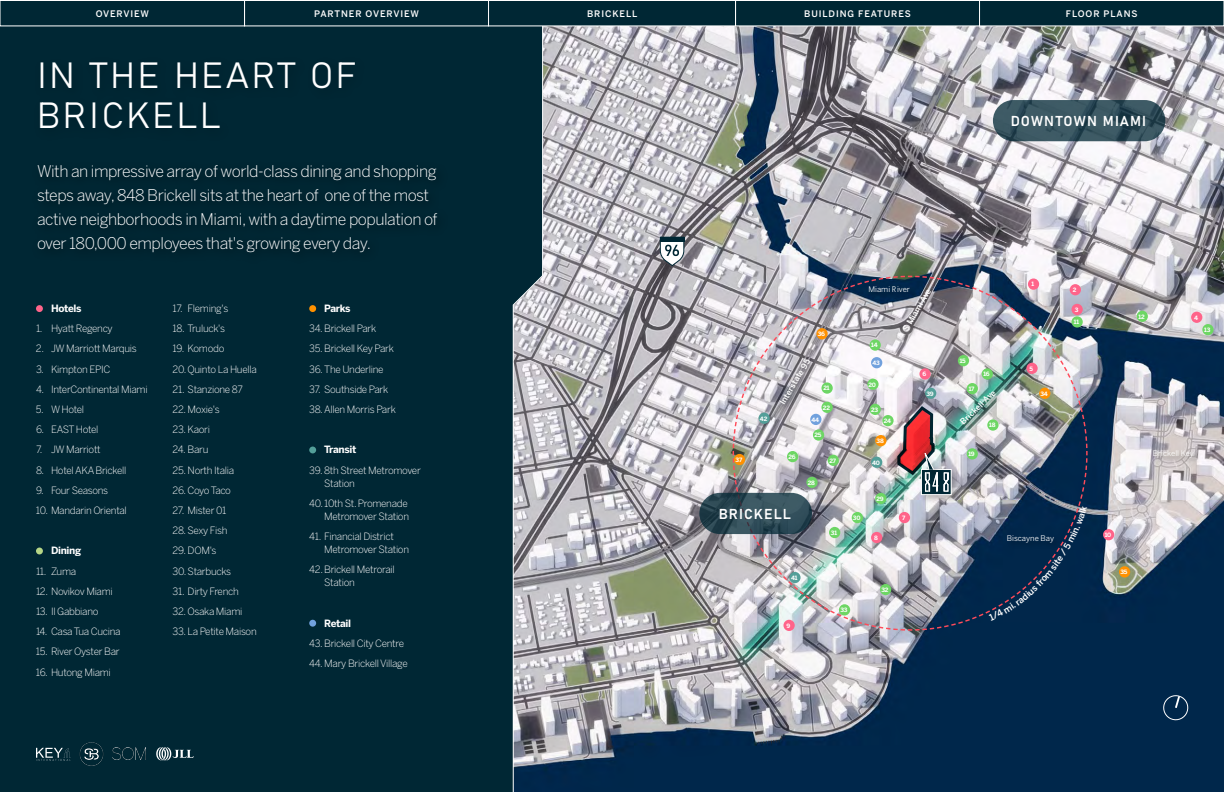
<style>
.page{position:relative;width:1224px;height:792px;background:#002734}
.page>*{position:absolute;margin:0;border:0;box-sizing:border-box;transform-origin:0 0}
.t1{font:36px/40px "Bahnschrift";letter-spacing:.075em;color:#fff}
.t2{font:300 16px/24px "Benton Sans";letter-spacing:-.03em;color:#fff}
.t3{font:14.2px "Bahnschrift";letter-spacing:.075em;color:#fff}
.t4{font:300 10px/13px "Benton Sans";letter-spacing:-.03em;color:#fff}
.t5{font:700 10px "Benton Sans";letter-spacing:-.03em;color:#fff}
.t6{font:500 9px "Benton Sans";letter-spacing:.1em;color:#fff}
.t7{font:500 8.3px "Benton Sans";color:#fff}
.t8{font:7.7px "Benton Sans";color:#fff}
.t9{font:700 5.9px "Benton Sans";letter-spacing:-.03em;color:#fff}
</style>
<div class="page">
<img style="left:543px;top:26px;width:681px;height:766px">
<svg style="left:993px;top:100px;width:172px;height:41px;background:#35525d"></svg>
<svg style="left:699px;top:493px;width:113px;height:41px"></svg>
<div style="left:1152px;top:449px;width:50px;height:17px;background:#000;opacity:.43"></div>
<svg style="left:1161px;top:693px;width:28px;height:29px"></svg>
<div style="left:36px;top:305px;width:7px;height:7px;background:#ff648a;border-radius:50%"></div>
<div style="left:36px;top:548px;width:7px;height:6px;background:#b6d687;border-radius:50%"></div>
<div style="left:309px;top:305px;width:7px;height:7px;background:#ff9100;border-radius:50%"></div>
<div style="left:309px;top:447px;width:7px;height:6px;background:#539f99;border-radius:50%"></div>
<div style="left:309px;top:620px;width:7px;height:7px;background:#71a1dd;border-radius:50%"></div>
<div style="left:1137px;top:311px;width:11px;height:11px;background:#6dd664;border-radius:50%"></div>
<div style="left:1202px;top:324px;width:12px;height:11px;background:#6dd664;border-radius:50%"></div>
<div style="left:1119px;top:566px;width:11px;height:12px;background:#ff9100;border-radius:50%"></div>
<div style="left:1103px;top:529px;width:11px;height:11px;background:#ff648a;border-radius:50%"></div>
<div style="left:1191px;top:312px;width:11px;height:11px;background:#ff648a;border-radius:50%"></div>
<svg style="left:659px;top:236px;width:26px;height:31px"></svg>
<svg style="left:513px;top:26px;width:30px;height:766px"></svg>
<svg style="left:156px;top:747px;width:38px;height:14px"></svg>
<svg style="left:36px;top:748px;width:35px;height:13px"></svg>
<img style="left:79px;top:743px;width:25px;height:23px">
<img style="left:112px;top:748px;width:33px;height:11px">
<div style="left:0;top:0;width:245px;height:26px;border:1px solid #fff"></div>
<div style="left:244px;top:0;width:245px;height:26px;border:1px solid #fff"></div>
<div style="left:488px;top:0;width:248px;height:26px;border:1px solid #fff"></div>
<div style="left:735px;top:0;width:245px;height:26px;border:1px solid #fff"></div>
<div style="left:979px;top:0;width:245px;height:26px;border:1px solid #fff"></div>
<img style="left:732px;top:275px;width:356px;height:356px">
<p class="t6" style="left:96px;top:8px;width:55px">OVERVIEW</p>
<p class="t6" style="left:314px;top:8px;width:106px">PARTNER OVERVIEW</p>
<p class="t6" style="left:587px;top:8px;width:52px">BRICKELL</p>
<p class="t6" style="left:804px;top:8px;width:108px">BUILDING FEATURES</p>
<p class="t6" style="left:1066px;top:8px;width:73px">FLOOR PLANS</p>
<h1 class="t1" style="left:37px;top:53px;width:321px">IN THE HEART OF<br>BRICKELL</h1>
<h2 class="t2" style="left:37px;top:159px;width:402px">With an impressive array of world-class dining and shopping steps away, 848 Brickell sits at the heart of one of the most active neighborhoods in Miami, with a daytime population of over 180,000 employees that's growing every day.</h2>
<p class="t5" style="left:51px;top:302px;width:32px">Hotels</p>
<p class="t4" style="left:36px;top:322px;width:78px">1. Hyatt Regency</p>
<p class="t4" style="left:36px;top:342px;width:102px">2. JW Marriott Marquis</p>
<p class="t4" style="left:36px;top:363px;width:76px">3. Kimpton EPIC</p>
<p class="t4" style="left:36px;top:383px;width:113px">4. InterContinental Miami</p>
<p class="t4" style="left:36px;top:403px;width:50px">5. W Hotel</p>
<p class="t4" style="left:36px;top:423px;width:64px">6. EAST Hotel</p>
<p class="t4" style="left:36px;top:443px;width:66px">7. JW Marriott</p>
<p class="t4" style="left:36px;top:464px;width:92px">8. Hotel AKA Brickell</p>
<p class="t4" style="left:36px;top:484px;width:74px">9. Four Seasons</p>
<p class="t4" style="left:36px;top:504px;width:92px">10. Mandarin Oriental</p>
<p class="t5" style="left:51px;top:545px;width:32px">Dining</p>
<p class="t4" style="left:36px;top:565px;width:42px">11. Zuma</p>
<p class="t4" style="left:36px;top:585px;width:78px">12. Novikov Miami</p>
<p class="t4" style="left:36px;top:605px;width:64px">13. Il Gabbiano</p>
<p class="t4" style="left:36px;top:625px;width:86px">14. Casa Tua Cucina</p>
<p class="t4" style="left:36px;top:645px;width:85px">15. River Oyster Bar</p>
<p class="t4" style="left:36px;top:666px;width:76px">16. Hutong Miami</p>
<p class="t4" style="left:173px;top:302px;width:57px">17. Fleming's</p>
<p class="t4" style="left:173px;top:322px;width:54px">18. Truluck's</p>
<p class="t4" style="left:173px;top:339px;width:86px;line-height:20.2px">19. Komodo<br>20.Quinto La Huella</p>
<p class="t4" style="left:173px;top:383px;width:72px">21. Stanzione 87</p>
<p class="t4" style="left:173px;top:403px;width:49px">22. Moxie's</p>
<p class="t4" style="left:173px;top:423px;width:39px">23. Kaori</p>
<p class="t4" style="left:173px;top:443px;width:37px">24. Baru</p>
<p class="t4" style="left:173px;top:464px;width:63px">25. North Italia</p>
<p class="t4" style="left:173px;top:484px;width:60px">26. Coyo Taco</p>
<p class="t4" style="left:173px;top:504px;width:55px">27. Mister 01</p>
<p class="t4" style="left:173px;top:524px;width:56px">28. Sexy Fish</p>
<p class="t4" style="left:173px;top:541px;width:60px;line-height:20.2px">29. DOM's<br>30.Starbucks</p>
<p class="t4" style="left:173px;top:585px;width:68px">31. Dirty French</p>
<p class="t4" style="left:173px;top:605px;width:71px">32. Osaka Miami</p>
<p class="t4" style="left:173px;top:625px;width:86px">33. La Petite Maison</p>
<p class="t5" style="left:324px;top:302px;width:28px">Parks</p>
<p class="t4" style="left:309px;top:322px;width:69px">34. Brickell Park</p>
<p class="t4" style="left:309px;top:342px;width:86px">35. Brickell Key Park</p>
<p class="t4" style="left:309px;top:363px;width:76px">36. The Underline</p>
<p class="t4" style="left:309px;top:383px;width:81px">37. Southside Park</p>
<p class="t4" style="left:309px;top:403px;width:88px">38. Allen Morris Park</p>
<p class="t5" style="left:324px;top:444px;width:34px">Transit</p>
<p class="t4" style="left:324px;top:464px;width:98px;text-indent:-15px">39. 8th Street Metromover<br>Station</p>
<p class="t4" style="left:309px;top:497px;width:101px;text-align:right">40.10th St. Promenade<br>Metromover Station</p>
<p class="t4" style="left:324px;top:530px;width:86px;text-indent:-15px">41. Financial District<br>Metromover Station</p>
<p class="t4" style="left:324px;top:563px;width:72px;text-indent:-15px">42.Brickell Metrorail<br>Station</p>
<p class="t5" style="left:324px;top:617px;width:28px">Retail</p>
<p class="t4" style="left:309px;top:637px;width:96px">43. Brickell City Centre</p>
<p class="t4" style="left:309px;top:657px;width:100px">44. Mary Brickell Village</p>
<h3 class="t3" style="left:1011px;top:111px;width:137px">DOWNTOWN MIAMI</h3>
<p class="t9" style="left:818px;top:330px;width:9px">36</p>
<p class="t8" style="left:869px;top:285px;width:43px">Miami River</p>
<p class="t7" style="left:901px;top:328px;width:49px;rotate:-60deg">S Miami Ave</p>
<p class="t9" style="left:871px;top:342px;width:8px">14</p>
<p class="t7" style="left:777px;top:401px;width:53px;rotate:-59deg">Interstate 95</p>
<p class="t9" style="left:872px;top:359px;width:9px">43</p>
<p class="t9" style="left:869px;top:381px;width:9px">20</p>
<p class="t9" style="left:823px;top:385px;width:8px">21</p>
<p class="t9" style="left:823px;top:404px;width:9px">22</p>
<p class="t9" style="left:871px;top:406px;width:9px">23</p>
<p class="t9" style="left:736px;top:456px;width:8px">37</p>
<p class="t9" style="left:760px;top:415px;width:9px">42</p>
<p class="t9" style="left:811px;top:416px;width:9px">44</p>
<p class="t9" style="left:788px;top:453px;width:9px">26</p>
<p class="t9" style="left:814px;top:431px;width:9px">25</p>
<p class="t9" style="left:808px;top:479px;width:9px">28</p>
<p class="t9" style="left:829px;top:457px;width:8px">27</p>
<h3 class="t3" style="left:719px;top:503px;width:74px">BRICKELL</h3>
<p class="t9" style="left:831px;top:529px;width:8px">31</p>
<p class="t9" style="left:884px;top:417px;width:9px">24</p>
<p class="t9" style="left:877px;top:437px;width:9px">38</p>
<p class="t9" style="left:872px;top:459px;width:9px">40</p>
<p class="t9" style="left:853px;top:514px;width:9px">30</p>
<p class="t9" style="left:877px;top:495px;width:9px">29</p>
<p class="t9" style="left:874px;top:534px;width:5px">8</p>
<p class="t9" style="left:902px;top:514px;width:5px">7</p>
<p class="t9" style="left:791px;top:574px;width:8px">41</p>
<p class="t9" style="left:787px;top:622px;width:5px">9</p>
<p class="t9" style="left:840px;top:606px;width:9px">33</p>
<p class="t9" style="left:881px;top:586px;width:9px">32</p>
<p class="t9" style="left:923px;top:370px;width:5px">6</p>
<p class="t9" style="left:926px;top:390px;width:9px">39</p>
<p class="t9" style="left:960px;top:357px;width:8px">15</p>
<p class="t9" style="left:984px;top:370px;width:8px">16</p>
<p class="t9" style="left:969px;top:385px;width:7px">17</p>
<p class="t7" style="left:958px;top:419px;width:47px;rotate:-44deg">Brickell Ave</p>
<p class="t9" style="left:989px;top:422px;width:8px">18</p>
<p class="t9" style="left:969px;top:450px;width:8px">19</p>
<p class="t9" style="left:1032px;top:281px;width:4px">1</p>
<p class="t9" style="left:1030px;top:365px;width:5px">5</p>
<p class="t9" style="left:1040px;top:390px;width:9px">34</p>
<p class="t9" style="left:1073px;top:286px;width:5px">2</p>
<p class="t9" style="left:1075px;top:306px;width:5px">3</p>
<p class="t9" style="left:1074px;top:318px;width:7px">11</p>
<p class="t9" style="left:1139px;top:313px;width:8px">12</p>
<p class="t9" style="left:1194px;top:314px;width:5px">4</p>
<p class="t9" style="left:1204px;top:326px;width:8px">13</p>
<p class="t8" style="left:1153px;top:449px;width:42px">Brickell Key</p>
<p class="t8" style="left:1007px;top:534px;width:49px">Biscayne Bay</p>
<p class="t9" style="left:1105px;top:531px;width:8px">10</p>
<p class="t9" style="left:1120px;top:568px;width:9px">35</p>
</div>
